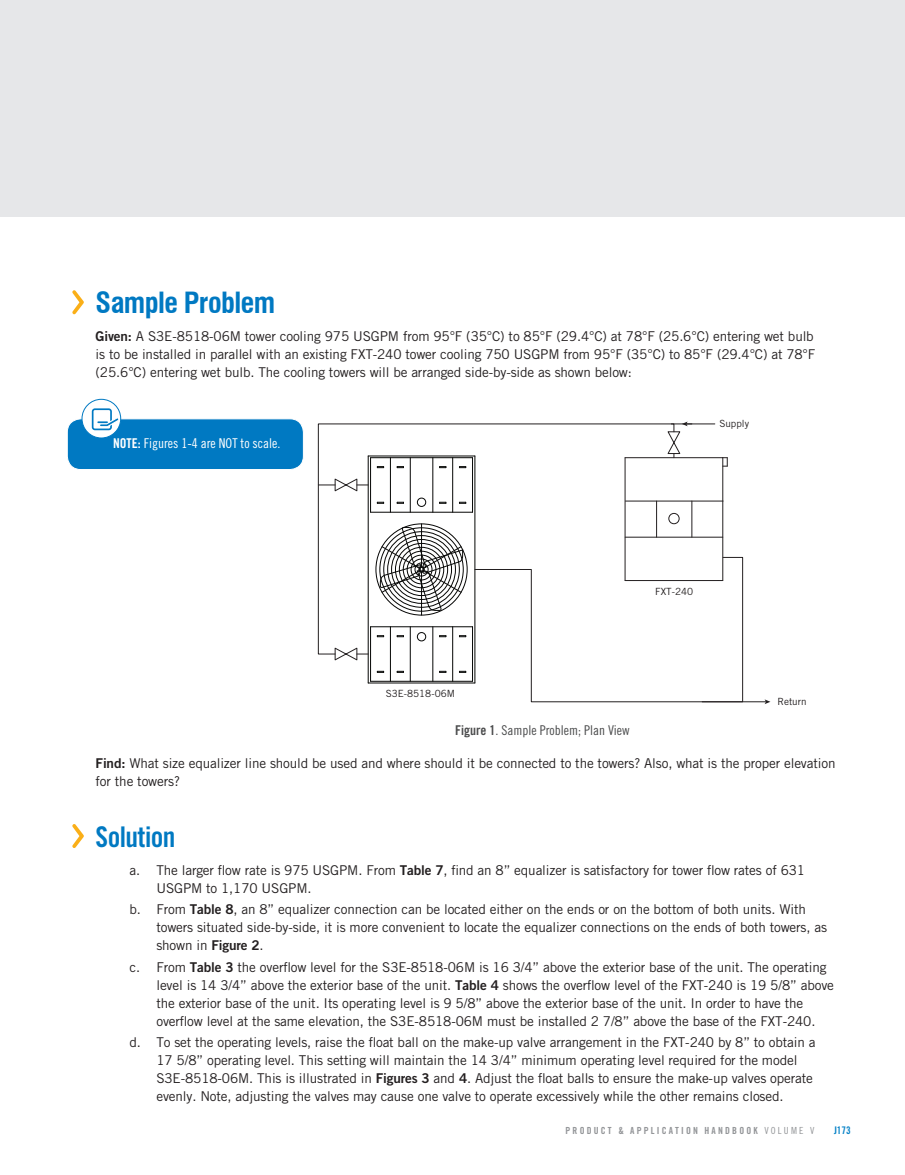
<style>
.page{position:relative;width:905px;height:1175px;background:#fff}
.page>*{position:absolute;margin:0;border:0;box-sizing:border-box;transform-origin:0 0}
.t1{font:700 condensed 28.5px "Swiss 721 BT";letter-spacing:-.02em;color:#0079c2}
.t2{font:28.5px "Trade Gothic Bold Cond Twenty";letter-spacing:-.02em;color:#0079c2}
.body-after-subhead{font:13.5px/18px "Trade Gothic";letter-spacing:-.01em;color:#231f20}
.figure_table{font:13.5px "Trade Gothic Cond Eighteen";color:#4b4c4d}
.sidebar_body{font:13.5px "Trade Gothic Cond Eighteen";color:#fff}
.t3{font:10.5px "Trade Gothic Bold Cond Twenty";color:#0c85c8}
.t4{font:9.9px "Trade Gothic";color:#231f20}
.t5{font:9.75px "Trade Gothic Bold Cond Twenty";letter-spacing:.225em;color:#939598}
.s1{font-family:"Gotham Rounded";font-weight:400;font-stretch:normal;font-size:55.5px;color:#faaf18}
.s2{font-family:"Trade Gothic Bold Two"}
.s3{font-family:"Trade Gothic Bold Cond Twenty"}
.s4{font-family:"Gotham Rounded";font-size:55.5px;color:#faaf18}
.s5{font-family:"Trade Gothic Cond Eighteen"}
</style>
<div class="page">
<div style="left:0;top:0;width:904px;height:217px;background:#e6e7e9"></div>
<hr style="left:625px;top:457px;width:97px;height:1px;background:#231f20">
<hr style="left:722px;top:458px;width:1px;height:122px;background:#231f20">
<hr style="left:691px;top:501px;width:1px;height:36px;background:#231f20">
<hr style="left:625px;top:501px;width:98px;height:1px;background:#231f20">
<svg style="left:722px;top:457px;width:6px;height:10px"></svg>
<hr style="left:625px;top:537px;width:97px;height:1px;background:#231f20">
<div style="left:668px;top:513px;width:11px;height:11px;border:1px solid #231f20;border-radius:50%"></div>
<hr style="left:368px;top:456px;width:1px;height:227px;background:#040503">
<hr style="left:368px;top:682px;width:107px;height:1px;background:#040503">
<hr style="left:370px;top:681px;width:102px;height:1px;background:#040503">
<hr style="left:390px;top:627px;width:1px;height:54px;background:#040503">
<hr style="left:370px;top:627px;width:1px;height:54px;background:#040503">
<svg style="left:377px;top:671px;width:7px;height:2px"></svg>
<svg style="left:397px;top:671px;width:7px;height:2px"></svg>
<hr style="left:452px;top:627px;width:1px;height:54px;background:#040503">
<hr style="left:472px;top:627px;width:1px;height:54px;background:#040503">
<svg style="left:439px;top:671px;width:7px;height:2px"></svg>
<svg style="left:459px;top:671px;width:7px;height:2px"></svg>
<hr style="left:410px;top:627px;width:1px;height:54px;background:#050605">
<hr style="left:432px;top:627px;width:1px;height:54px;background:#050605">
<svg style="left:318px;top:423px;width:356px;height:231px"></svg>
<svg style="left:474px;top:557px;width:269px;height:145px"></svg>
<svg style="left:334px;top:647px;width:34px;height:14px"></svg>
<svg style="left:318px;top:478px;width:50px;height:14px"></svg>
<hr style="left:702px;top:701px;width:64px;height:1px;background:#231f20">
<svg style="left:764px;top:699px;width:6px;height:5px"></svg>
<svg style="left:667px;top:421px;width:47px;height:37px"></svg>
<div style="left:67px;top:419px;width:236px;height:50px;background:#0079c2;border-radius:14px"></div>
<div style="left:67px;top:418px;width:236px;height:52px;border:1px solid #fff;border-radius:14px"></div>
<svg style="left:82px;top:399px;width:39px;height:39px"></svg>
<div style="left:82px;top:399px;width:39px;height:39px;border:1px solid #0079c2;border-radius:50%"></div>
<svg style="left:92px;top:408px;width:27px;height:22px"></svg>
<p class="t1" style="left:69px;top:285px;width:208px"><span class="s1">›</span> Sample Problem</p>
<p class="body-after-subhead" style="left:96px;top:327px;width:721px;text-align:justify"><span class="s2">Given:</span> A S3E-8518-06M tower cooling 975 USGPM from 95°F (35°C) to 85°F (29.4°C) at 78°F (25.6°C) entering wet bulb is to be installed in parallel with an existing FXT-240 tower cooling 750 USGPM from 95°F (35°C) to 85°F (29.4°C) at 78°F (25.6°C) entering wet bulb. The cooling towers will be arranged side-by-side as shown below:</p>
<p class="sidebar_body" style="left:113px;top:435px;width:169px"><span class="s3">NOTE:</span> Figures 1-4 are NOT to scale.</p>
<p class="t4" style="left:719px;top:418px;width:31px">Supply</p>
<p class="t4" style="left:655px;top:585px;width:39px">FXT-240</p>
<p class="t4" style="left:385px;top:688px;width:71px">S3E-8518-06M</p>
<p class="figure_table" style="left:455px;top:722px;width:176px"><span class="s3">Figure 1</span>. Sample Problem; Plan View</p>
<p class="t4" style="left:777px;top:695px;width:31px">Return</p>
<p class="body-after-subhead" style="left:96px;top:754px;width:741px"><span class="s2">Find:</span> What size equalizer line should be used and where should it be connected to the towers? Also, what is the proper elevation for the towers?</p>
<p class="t2" style="left:69px;top:819px;width:108px"><span class="s4">›</span> Solution</p>
<p class="body-after-subhead" style="left:156px;top:860px;width:650px;text-indent:-27px">a. The larger flow rate is 975 USGPM. From <span class="s2">Table 7</span>, find an 8” equalizer is satisfactory for tower flow rates of 631<br>USGPM to 1,170 USGPM.</p>
<p class="body-after-subhead" style="left:156px;top:900px;width:672px;text-indent:-27px">b. From <span class="s2">Table 8</span>, an 8” equalizer connection can be located either on the ends or on the bottom of both units. With towers situated side-by-side, it is more convenient to locate the equalizer connections on the ends of both towers, as shown in <span class="s2">Figure 2</span>.</p>
<p class="body-after-subhead" style="left:156px;top:957px;width:679px;text-indent:-27px">c. From <span class="s2">Table 3</span> the overflow level for the S3E-8518-06M is 16 3/4” above the exterior base of the unit. The operating level is 14 3/4” above the exterior base of the unit. <span class="s2">Table 4</span> shows the overflow level of the FXT-240 is 19 5/8” above the exterior base of the unit. Its operating level is 9 5/8” above the exterior base of the unit. In order to have the overflow level at the same elevation, the S3E-8518-06M must be installed 2 7/8” above the base of the FXT-240.</p>
<p class="body-after-subhead" style="left:156px;top:1033px;width:660px;text-indent:-27px">d. To set the operating levels, raise the float ball on the make-up valve arrangement in the FXT-240 by 8” to obtain a 17 5/8” operating level. This setting will maintain the 14 3/4” minimum operating level required for the model S3E-8518-06M. This is illustrated in <span class="s2">Figures 3</span> and <span class="s2">4</span>. Adjust the float balls to ensure the make-up valves operate evenly. Note, adjusting the valves may cause one valve to operate excessively while the other remains closed.</p>
<p class="t5" style="left:565px;top:1124px;width:250px">PRODUCT &amp; APPLICATION HANDBOOK <span class="s5">VOLUME V</span></p>
<p class="t3" style="left:834px;top:1124px;width:18px">J173</p>
</div>
